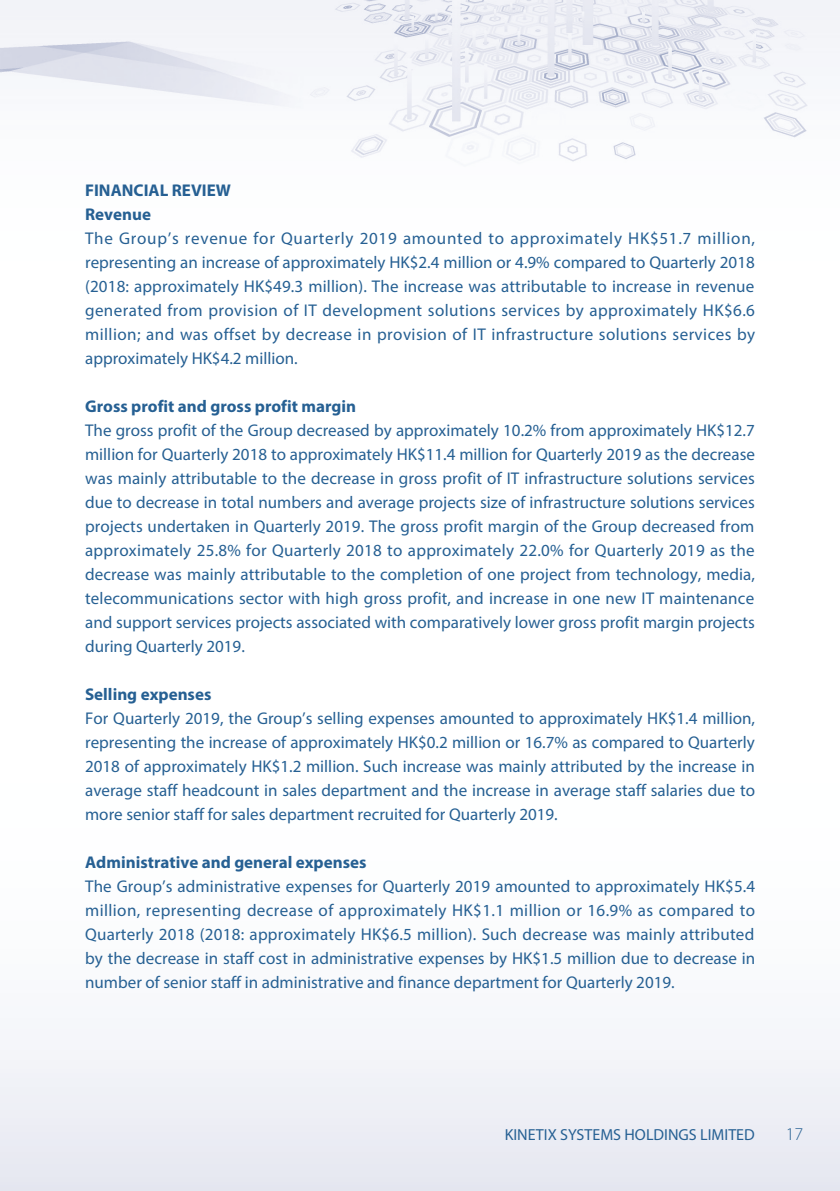
<style>
.page{position:relative;width:840px;height:1191px;background:#fff}
.page>*{position:absolute;margin:0;border:0;box-sizing:border-box;transform-origin:0 0}
.t1{font:300 18px "Myriad Pro";color:#266093}
.t2{font:17px/24px "Myriad Pro";color:#266093;text-align:justify}
.t3{font:700 17px/24px "Myriad Pro";color:#266093}
.t4{font:16px "Myriad Pro";color:#266093}
</style>
<div class="page">
<img style="left:0;top:0;width:839px;height:1191px">
<p class="t3" style="left:85px;top:177px;width:147px">FINANCIAL REVIEW<br>Revenue</p>
<p class="t2" style="left:85px;top:226px;width:671px">The Group’s revenue for Quarterly 2019 amounted to approximately HK$51.7 million, representing an increase of approximately HK$2.4 million or 4.9% compared to Quarterly 2018 (2018: approximately HK$49.3 million). The increase was attributable to increase in revenue generated from provision of IT development solutions services by approximately HK$6.6 million; and was offset by decrease in provision of IT infrastructure solutions services by approximately HK$4.2 million.</p>
<p class="t3" style="left:85px;top:393px;width:272px">Gross profit and gross profit margin</p>
<p class="t2" style="left:85px;top:418px;width:671px">The gross profit of the Group decreased by approximately 10.2% from approximately HK$12.7 million for Quarterly 2018 to approximately HK$11.4 million for Quarterly 2019 as the decrease was mainly attributable to the decrease in gross profit of IT infrastructure solutions services due to decrease in total numbers and average projects size of infrastructure solutions services projects undertaken in Quarterly 2019. The gross profit margin of the Group decreased from approximately 25.8% for Quarterly 2018 to approximately 22.0% for Quarterly 2019 as the decrease was mainly attributable to the completion of one project from technology, media, telecommunications sector with high gross profit, and increase in one new IT maintenance and support services projects associated with comparatively lower gross profit margin projects during Quarterly 2019.</p>
<p class="t3" style="left:85px;top:681px;width:128px">Selling expenses</p>
<p class="t2" style="left:85px;top:706px;width:671px">For Quarterly 2019, the Group’s selling expenses amounted to approximately HK$1.4 million, representing the increase of approximately HK$0.2 million or 16.7% as compared to Quarterly 2018 of approximately HK$1.2 million. Such increase was mainly attributed by the increase in average staff headcount in sales department and the increase in average staff salaries due to more senior staff for sales department recruited for Quarterly 2019.</p>
<p class="t3" style="left:85px;top:849px;width:283px">Administrative and general expenses</p>
<p class="t2" style="left:85px;top:874px;width:671px">The Group’s administrative expenses for Quarterly 2019 amounted to approximately HK$5.4 million, representing decrease of approximately HK$1.1 million or 16.9% as compared to Quarterly 2018 (2018: approximately HK$6.5 million). Such decrease was mainly attributed by the decrease in staff cost in administrative expenses by HK$1.5 million due to decrease in number of senior staff in administrative and finance department for Quarterly 2019.</p>
<p class="t4" style="left:504px;top:1124px;width:251px">KINETIX SYSTEMS HOLDINGS LIMITED</p>
<p class="t1" style="left:785px;top:1122px;width:19px">17</p>
</div>
